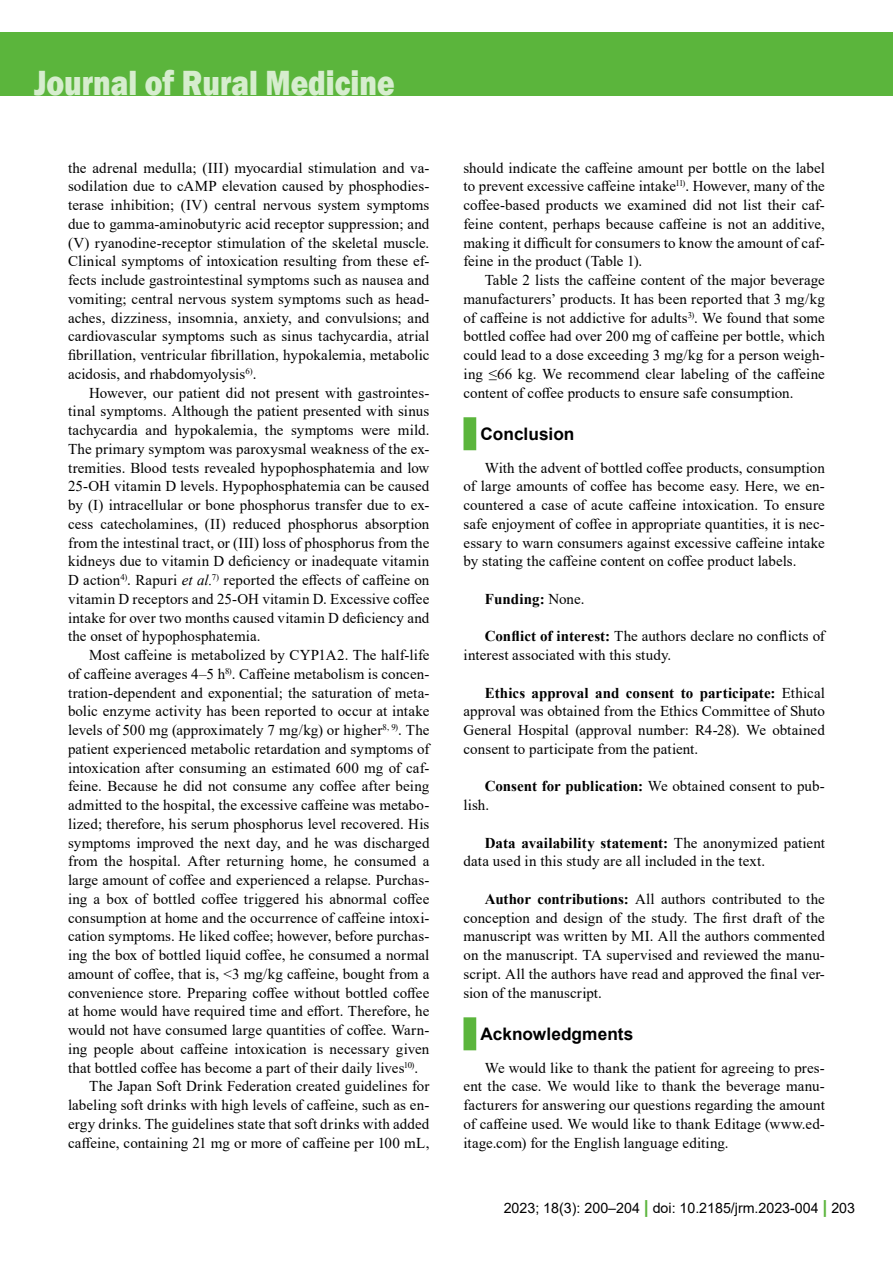
<style>
.page{position:relative;width:893px;height:1263px;background:#fff}
.page>*{position:absolute;margin:0;border:0;box-sizing:border-box;transform-origin:0 0}
.t1{font:800 36px "Franklin Gothic";color:#d6edce;scale:.83 1}
.t2{font:700 17.25px "Arial";color:#000}
.t3{font:15px/18.8px "Times New Roman";letter-spacing:.005em;color:#000;text-align:justify}
.t4{font:700 15px "Times New Roman";letter-spacing:.01em;color:#000}
.t5{font:14.25px "Arial";color:#000}
.s1{font-style:italic}
.s2{font-weight:400}
.s3{font-weight:700}
.s4{font-weight:700;font-size:18px;color:#5bb53c}
</style>
<div class="page">
<div style="left:0;top:32px;width:893px;height:64px;background:#5bb53c"></div>
<div style="left:463px;top:417px;width:13px;height:33px;background:#5bb53c"></div>
<div style="left:463px;top:1017px;width:13px;height:33px;background:#5bb53c"></div>
<h1 class="t1" style="left:34px;top:59px;width:436px">Journal of Rural Medicine</h1>
<p class="t3" style="left:68px;top:158px;width:363px">the adrenal medulla; (III) myocardial stimulation and va&shy;sodilation due to cAMP elevation caused by phosphodies&shy;terase inhibition; (IV) central nervous system symptoms due to gamma-aminobutyric acid receptor suppression; and (V) ryanodine-receptor stimulation of the skeletal muscle.<br>Clinical symptoms of intoxication resulting from these ef&shy;fects include gastrointestinal symptoms such as nausea and vomiting; central nervous system symptoms such as head&shy;aches, dizziness, insomnia, anxiety, and convulsions; and cardiovascular symptoms such as sinus tachycardia, atrial fibrillation, ventricular fibrillation, hypokalemia, metabolic acidosis, and rhabdomyolysis<sup>6)</sup>.</p>
<p class="t3" style="left:68px;top:383px;width:363px;text-indent:21px">However, our patient did not present with gastrointes&shy;tinal symptoms. Although the patient presented with sinus tachycardia and hypokalemia, the symptoms were mild.<br>The primary symptom was paroxysmal weakness of the ex&shy;tremities. Blood tests revealed hypophosphatemia and low 25-OH vitamin D levels. Hypophosphatemia can be caused by (I) intracellular or bone phosphorus transfer due to ex&shy;cess catecholamines, (II) reduced phosphorus absorption from the intestinal tract, or (III) loss of phosphorus from the kidneys due to vitamin D deficiency or inadequate vitamin D action<sup>4)</sup>. Rapuri <span class="s1">et al.</span><sup>7)</sup> reported the effects of caffeine on vitamin D receptors and 25-OH vitamin D. Excessive coffee intake for over two months caused vitamin D deficiency and the onset of hypophosphatemia.</p>
<p class="t3" style="left:89px;top:645px;width:342px">Most caffeine is metabolized by CYP1A2. The half-life</p>
<p class="t3" style="left:68px;top:664px;width:363px">of caffeine averages 4–5 h<sup>8)</sup>. Caffeine metabolism is concen-</p>
<p class="t3" style="left:68px;top:683px;width:363px">tration-dependent and exponential; the saturation of meta-</p>
<p class="t3" style="left:68px;top:701px;width:363px">bolic enzyme activity has been reported to occur at intake</p>
<p class="t3" style="left:68px;top:720px;width:363px">levels of 500 mg (approximately 7 mg/kg) or higher<sup>8,</sup> <sup>9)</sup>. The</p>
<p class="t3" style="left:68px;top:739px;width:363px">patient experienced metabolic retardation and symptoms of</p>
<p class="t3" style="left:68px;top:758px;width:363px">intoxication after consuming an estimated 600 mg of caf-</p>
<p class="t3" style="left:68px;top:776px;width:363px">feine. Because he did not consume any coffee after being</p>
<p class="t3" style="left:68px;top:795px;width:363px">admitted to the hospital, the excessive caffeine was metabo-</p>
<p class="t3" style="left:68px;top:814px;width:363px">lized; therefore, his serum phosphorus level recovered. His</p>
<p class="t3" style="left:68px;top:833px;width:363px">symptoms improved the next day, and he was discharged</p>
<p class="t3" style="left:68px;top:851px;width:363px">from the hospital. After returning home, he consumed a</p>
<p class="t3" style="left:68px;top:870px;width:363px">large amount of coffee and experienced a relapse. Purchas-</p>
<p class="t3" style="left:68px;top:889px;width:363px">ing a box of bottled coffee triggered his abnormal coffee</p>
<p class="t3" style="left:68px;top:908px;width:363px">consumption at home and the occurrence of caffeine intoxi-</p>
<p class="t3" style="left:68px;top:926px;width:363px">cation symptoms. He liked coffee; however, before purchas-</p>
<p class="t3" style="left:68px;top:945px;width:363px">ing the box of bottled liquid coffee, he consumed a normal</p>
<p class="t3" style="left:68px;top:964px;width:363px">amount of coffee, that is, &lt;3 mg/kg caffeine, bought from a</p>
<p class="t3" style="left:68px;top:983px;width:363px">convenience store. Preparing coffee without bottled coffee</p>
<p class="t3" style="left:68px;top:1001px;width:363px">at home would have required time and effort. Therefore, he</p>
<p class="t3" style="left:68px;top:1020px;width:363px">would not have consumed large quantities of coffee. Warn-</p>
<p class="t3" style="left:68px;top:1039px;width:363px">ing people about caffeine intoxication is necessary given</p>
<p class="t3" style="left:68px;top:1058px;width:352px">that bottled coffee has become a part of their daily lives<sup>10)</sup>.</p>
<p class="t3" style="left:89px;top:1076px;width:342px">The Japan Soft Drink Federation created guidelines for</p>
<p class="t3" style="left:68px;top:1095px;width:363px">labeling soft drinks with high levels of caffeine, such as en-</p>
<p class="t3" style="left:68px;top:1114px;width:363px">ergy drinks. The guidelines state that soft drinks with added</p>
<p class="t3" style="left:68px;top:1133px;width:363px">caffeine, containing 21 mg or more of caffeine per 100 mL,</p>
<p class="t3" style="left:463px;top:158px;width:363px">should indicate the caffeine amount per bottle on the label to prevent excessive caffeine intake<sup>11)</sup>. However, many of the coffee-based products we examined did not list their caf&shy;feine content, perhaps because caffeine is not an additive, making it difficult for consumers to know the amount of caf&shy;feine in the product (Table 1).</p>
<p class="t3" style="left:463px;top:270px;width:363px;text-indent:21px">Table 2 lists the caffeine content of the major beverage manufacturers’ products. It has been reported that 3 mg/kg of caffeine is not addictive for adults<sup>3)</sup>. We found that some bottled coffee had over 200 mg of caffeine per bottle, which could lead to a dose exceeding 3 mg/kg for a person weigh&shy;ing ≤66 kg. We recommend clear labeling of the caffeine content of coffee products to ensure safe consumption.</p>
<p class="t2" style="left:480px;top:422px;width:95px">Conclusion</p>
<p class="t3" style="left:463px;top:458px;width:363px;text-indent:21px">With the advent of bottled coffee products, consumption of large amounts of coffee has become easy. Here, we en&shy;countered a case of acute caffeine intoxication. To ensure safe enjoyment of coffee in appropriate quantities, it is nec&shy;essary to warn consumers against excessive caffeine intake by stating the caffeine content on coffee product labels.</p>
<p class="t4" style="left:485px;top:588px;width:101px">Funding: <span class="s2">None.</span></p>
<p class="t3" style="left:463px;top:626px;width:363px;text-indent:21px"><span class="s3">Conflict of interest:</span> The authors declare no conflicts of interest associated with this study.</p>
<p class="t3" style="left:463px;top:683px;width:363px;text-indent:21px"><span class="s3">Ethics approval and consent to participate:</span> Ethical approval was obtained from the Ethics Committee of Shuto General Hospital (approval number: R4-28). We obtained consent to participate from the patient.</p>
<p class="t3" style="left:463px;top:776px;width:363px;text-indent:21px"><span class="s3">Consent for publication:</span> We obtained consent to pub&shy;lish.</p>
<p class="t3" style="left:463px;top:833px;width:363px;text-indent:21px"><span class="s3">Data availability statement:</span> The anonymized patient data used in this study are all included in the text.</p>
<p class="t3" style="left:463px;top:889px;width:363px;text-indent:21px"><span class="s3">Author contributions:</span> All authors contributed to the conception and design of the study. The first draft of the manuscript was written by MI. All the authors commented on the manuscript. TA supervised and reviewed the manu&shy;script. All the authors have read and approved the final ver&shy;sion of the manuscript.</p>
<p class="t2" style="left:480px;top:1022px;width:154px">Acknowledgments</p>
<p class="t3" style="left:463px;top:1058px;width:363px;text-indent:21px">We would like to thank the patient for agreeing to pres&shy;ent the case. We would like to thank the beverage manu&shy;facturers for answering our questions regarding the amount of caffeine used. We would like to thank Editage (www.ed&shy;itage.com) for the English language editing.</p>
<p class="t5" style="left:504px;top:1198px;width:353px">2023; 18(3): 200–204 <span class="s4">|</span> doi: 10.2185/jrm.2023-004 <span class="s4">|</span> 203</p>
</div>
